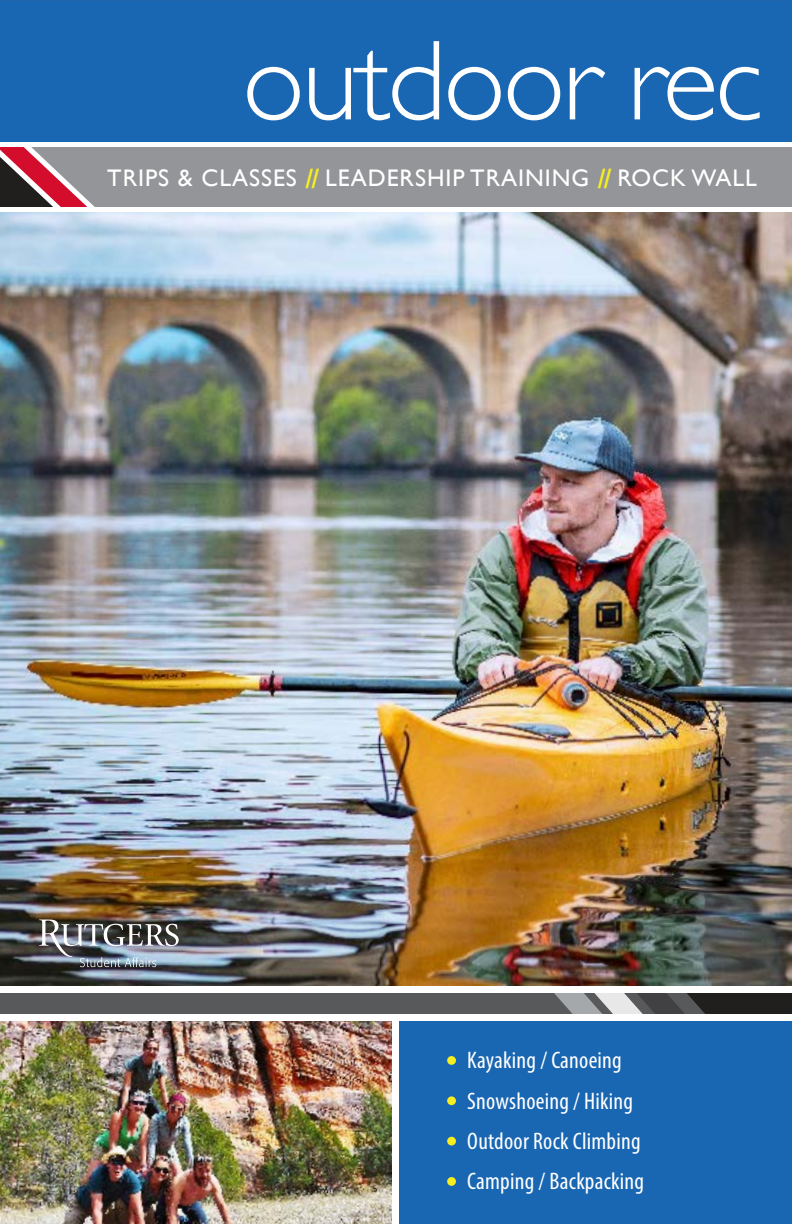
<style>
.page{position:relative;width:792px;height:1224px;background:#fff}
.page>*{position:absolute;margin:0;border:0;box-sizing:border-box;transform-origin:0 0}
.t1{font:300 114.8px "Gill Sans";letter-spacing:-.025em;color:#fff}
.t2{font:condensed 24px/40.4px "Myriad Pro";letter-spacing:.01em;color:#fff}
.t3{font:24px "Gill Sans";letter-spacing:.04em;color:#fff}
.s1{font-weight:600;font-size:28px;color:#f7ee22}
</style>
<div class="page">
<img style="left:0;top:0;width:792px;height:1224px">
<h1 class="t1" style="left:242px;top:-9px;width:522px">outdoor rec</h1>
<p class="t3" style="left:107px;top:164px;width:651px">TRIPS &amp; CLASSES <span class="s1">//</span> LEADERSHIP TRAINING <span class="s1">//</span> ROCK WALL</p>
<p class="t2" style="left:467px;top:1040px;width:178px">Kayaking / Canoeing<br>Snowshoeing / Hiking<br>Outdoor Rock Climbing<br>Camping / Backpacking</p>
</div>
